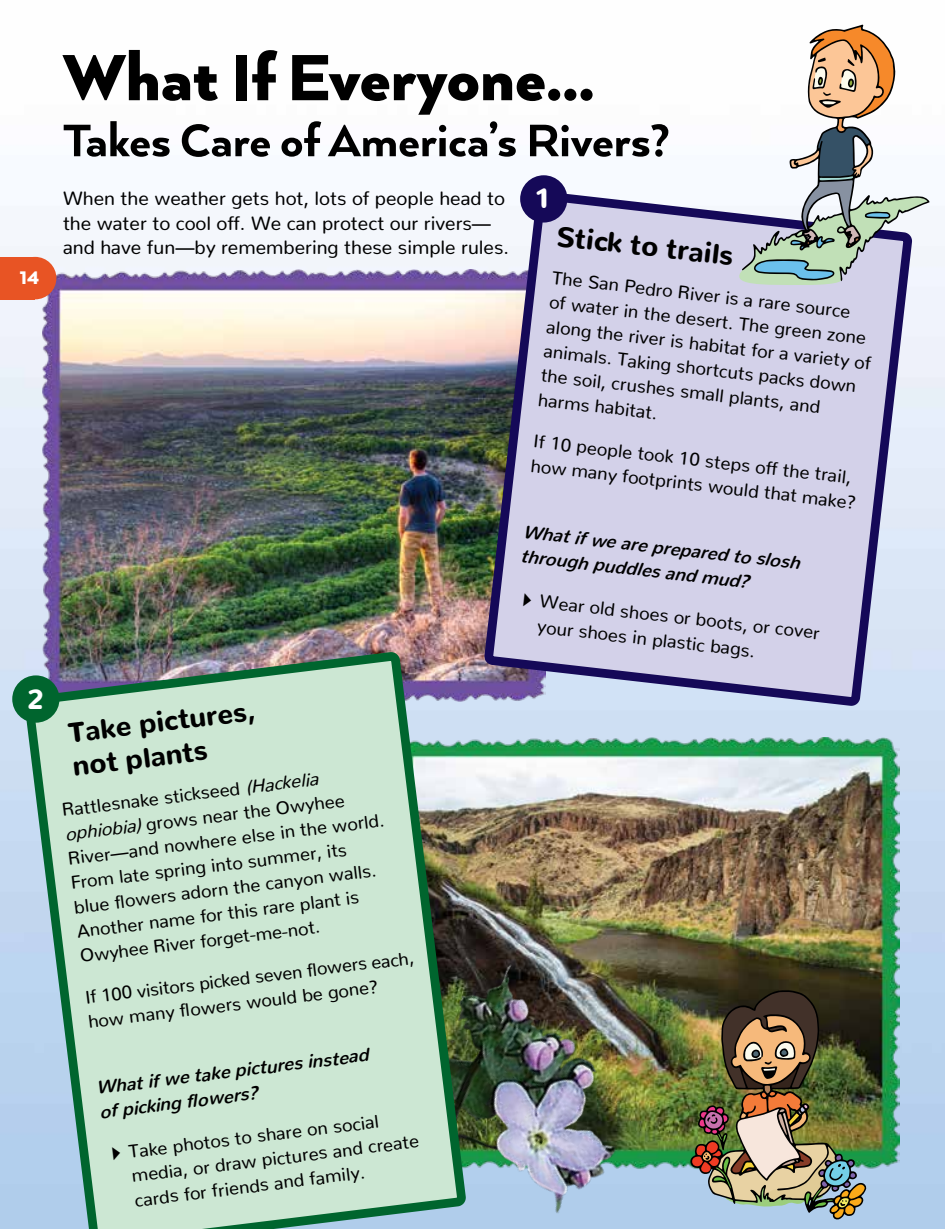
<style>
.page{position:relative;width:945px;height:1229px;background:#fff}
.page>*{position:absolute;margin:0;border:0;box-sizing:border-box;transform-origin:0 0}
.t1{font:900 75.25px "Arquitecta";color:#000}
.t2{font:800 52.5px "Arquitecta";color:#000}
.t3{font:900 28px/33.6px "Nunito";color:#000}
.t4{font:900 28px "Nunito";color:#fff}
.t5{font:900 21px "Arquitecta";color:#fff}
.t6{font:19.25px/24.5px "Nunito";color:#000}
.t7{font:18.38px/24.5px "Nunito";color:#000}
.t8{font:italic 700 18.38px/24.2px "Nunito";color:#000}
.s1{font-style:italic}
</style>
<div class="page">
<img style="left:0;top:24px;width:945px;height:1204px">
<img style="left:42px;top:269px;width:437px;height:432px">
<img style="left:470px;top:737px;width:430px;height:432px">
<div style="left:14px;top:257px;width:42px;height:42px;background:#e85424;border-radius:50%"></div>
<div style="left:0;top:257px;width:35px;height:42px;background:#e85424"></div>
<img style="left:470px;top:943px;width:207px;height:285px">
<img style="left:690px;top:990px;width:176px;height:229px">
<svg style="left:479px;top:186px;width:439px;height:525px;background:#c4c3dc"></svg>
<svg style="left:19px;top:648px;width:451px;height:580px;background:#b6d1c2"></svg>
<div style="left:520px;top:175px;width:47px;height:47px;background:#150958;border-radius:50%"></div>
<div style="left:12px;top:675px;width:48px;height:47px;background:#00652e;border-radius:50%"></div>
<svg style="left:726px;top:25px;width:206px;height:261px"></svg>
<svg style="left:523px;top:593px;width:9px;height:14px"></svg>
<p class="t5" style="left:20px;top:264px;width:21px">14</p>
<h3 class="t4" style="left:27px;top:673px;width:19px">2</h3>
<p class="t1" style="left:63px;top:31px;width:533px">What If Everyone...</p>
<p class="t2" style="left:63px;top:108px;width:609px">Takes Care of America’s Rivers?</p>
<p class="t6" style="left:63px;top:184px;width:448px">When the weather gets hot, lots of people head to the water to cool off. We can protect our rivers— and have fun—by remembering these simple rules.</p>
<h3 class="t4" style="left:534px;top:171px;width:19px">1</h3>
<p class="t3" style="left:560px;top:215px;width:179px;rotate:7deg">Stick to trails</p>
<p class="t7" style="left:552px;top:264px;width:329px;rotate:6deg">The San Pedro River is a rare source<br>of water in the desert. The green zone along the river is habitat for a variety of animals. Taking shortcuts packs down the soil, crushes small plants, and harms habitat.</p>
<p class="t7" style="left:535px;top:428px;width:329px;rotate:6deg">If 10 people took 10 steps off the trail, how many footprints would that make?</p>
<p class="t8" style="left:524px;top:518px;width:280px;rotate:6deg">What if we are prepared to slosh through puddles and mud?</p>
<p class="t7" style="left:541px;top:588px;width:283px;line-height:25px;rotate:6deg">Wear old shoes or boots, or cover your shoes in plastic bags.</p>
<p class="t3" style="left:66px;top:713px;width:190px;rotate:-7deg">Take pictures, not plants</p>
<p class="t7" style="left:60px;top:795px;width:320px;rotate:-7deg">Rattlesnake stickseed <span class="s1">(Hackelia ophiobia)</span> grows near the Owyhee River—and nowhere else in the world.<br>From late spring into summer, its<br>blue fl owers adorn the canyon walls.<br>Another name for this rare plant is Owyhee River forget-me-not.</p>
<p class="t7" style="left:83px;top:983px;width:333px;rotate:-7deg">If 100 visitors picked seven fl owers each, how many fl owers would be gone?</p>
<p class="t8" style="left:95px;top:1073px;width:276px;rotate:-7deg">What if we take pictures instead of picking fl owers?</p>
<p class="t7" style="left:127px;top:1137px;width:291px;text-indent:-24px;rotate:-7deg">✔Take photos to share on social media, or draw pictures and create cards for friends and family.</p>
</div>
